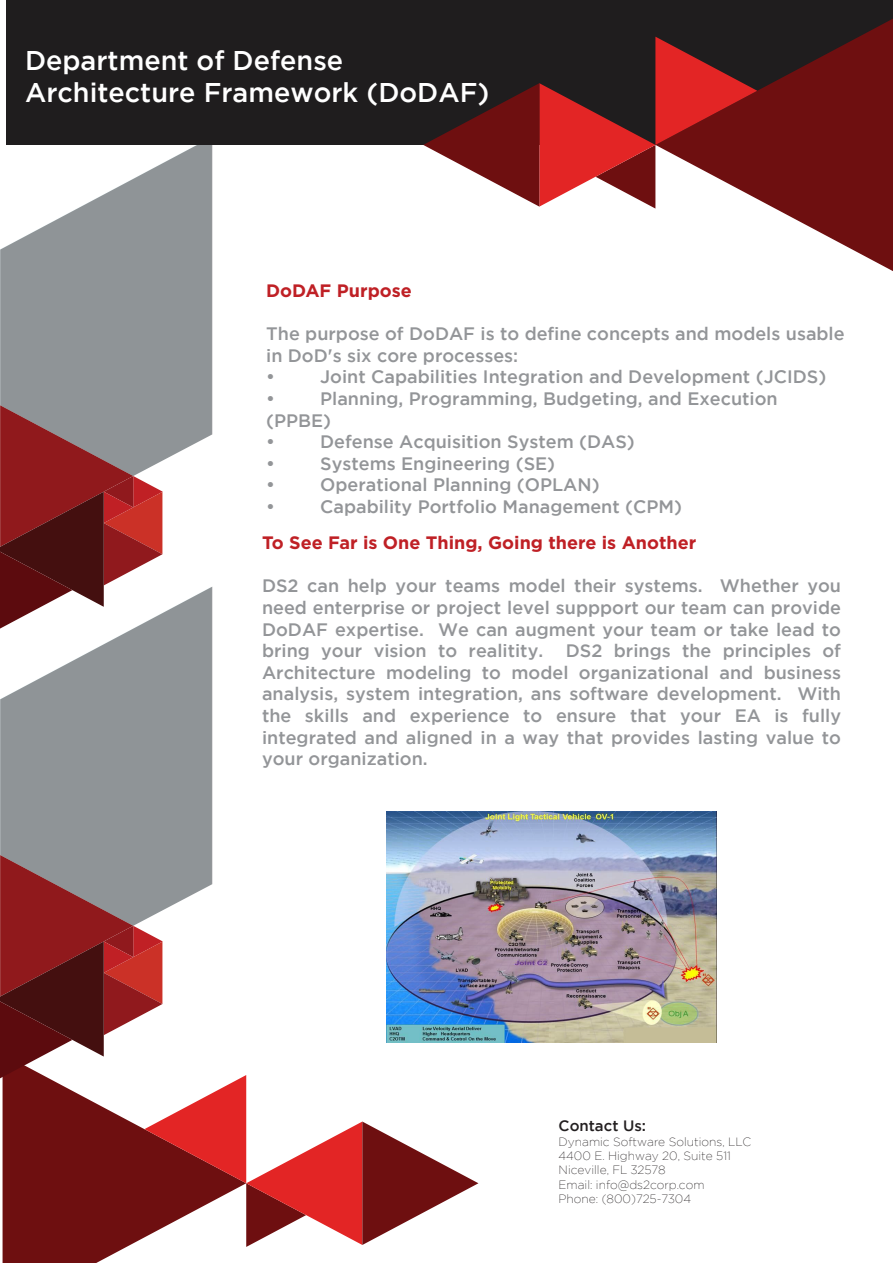
<style>
.page{position:relative;width:893px;height:1263px;background:#fff}
.page>*{position:absolute;margin:0;border:0;box-sizing:border-box;transform-origin:0 0}
.t1{font:500 27px/32.4px "Gotham";color:#fff}
.t2{font:500 18px/21.6px "Gotham";color:#939598}
.t3{font:700 18px "Gotham";color:#bf2025}
.t4{font:500 15px "Gotham";color:#231f20}
.t5{font:200 12px/14.4px "Gotham";color:#231f20}
</style>
<div class="page">
<svg style="left:0;top:476px;width:163px;height:111px"></svg>
<svg style="left:0;top:145px;width:212px;height:331px;fill:#8f9497"></svg>
<div style="left:6px;top:0;width:887px;height:145px;background:#1f1d1e"></div>
<svg style="left:655px;top:19px;width:238px;height:252px;fill:#6e0f10"></svg>
<svg style="left:423px;top:37px;width:334px;height:172px"></svg>
<svg style="left:3px;top:1247px;width:123px;height:16px;fill:#6e0f10"></svg>
<svg style="left:0;top:855px;width:478px;height:392px"></svg>
<svg style="left:0;top:587px;width:212px;height:339px;fill:#8f9497"></svg>
<img style="left:387px;top:812px;width:329px;height:230px">
<h1 class="t1" style="left:25px;top:43px;width:466px">Department of Defense<br>Architecture Framework (DoDAF)</h1>
<p class="t3" style="left:266px;top:280px;width:147px">DoDAF Purpose</p>
<p class="t2" style="left:266px;top:323px;width:580px">The purpose of DoDAF is to define concepts and models usable in DoD's six core processes:<br>•</p>
<p class="t2" style="left:320px;top:366px;width:507px">Joint Capabilities Integration and Development (JCIDS)</p>
<p class="t2" style="left:266px;top:387px;width:513px;text-indent:54px">Planning, Programming, Budgeting, and Execution (PPBE)<br>•</p>
<p class="t2" style="left:266px;top:387px;width:10px">•</p>
<p class="t2" style="left:320px;top:431px;width:316px">Defense Acquisition System (DAS)</p>
<p class="t2" style="left:266px;top:452px;width:10px">•</p>
<p class="t2" style="left:320px;top:452px;width:236px">Systems Engineering (SE)</p>
<p class="t2" style="left:266px;top:474px;width:10px">•</p>
<p class="t2" style="left:320px;top:474px;width:281px">Operational Planning (OPLAN)</p>
<p class="t2" style="left:266px;top:495px;width:10px">•</p>
<p class="t2" style="left:320px;top:495px;width:363px">Capability Portfolio Management (CPM)</p>
<p class="t3" style="left:262px;top:532px;width:436px">To See Far is One Thing, Going there is Another</p>
<p class="t2" style="left:262px;top:575px;width:581px;text-align:justify">DS2 can help your teams model their systems. Whether you need enterprise or project level suppport our team can provide DoDAF expertise. We can augment your team or take lead to bring your vision to realitity.</p>
<p class="t2" style="left:262px;top:640px;width:581px;text-align:justify;text-indent:304px">DS2 brings the principles of Architecture modeling to model organizational and business analysis, system integration, ans software development. With the skills and experience to ensure that your EA is fully integrated and aligned in a way that provides lasting value to your organization.</p>
<p class="t4" style="left:559px;top:1117px;width:89px">Contact Us:</p>
<p class="t5" style="left:559px;top:1134px;width:194px">Dynamic Software Solutions, LLC<br>4400 E. Highway 20, Suite 511<br>Niceville, FL 32578<br>Email: info@ds2corp.com<br>Phone: (800)725-7304</p>
</div>
